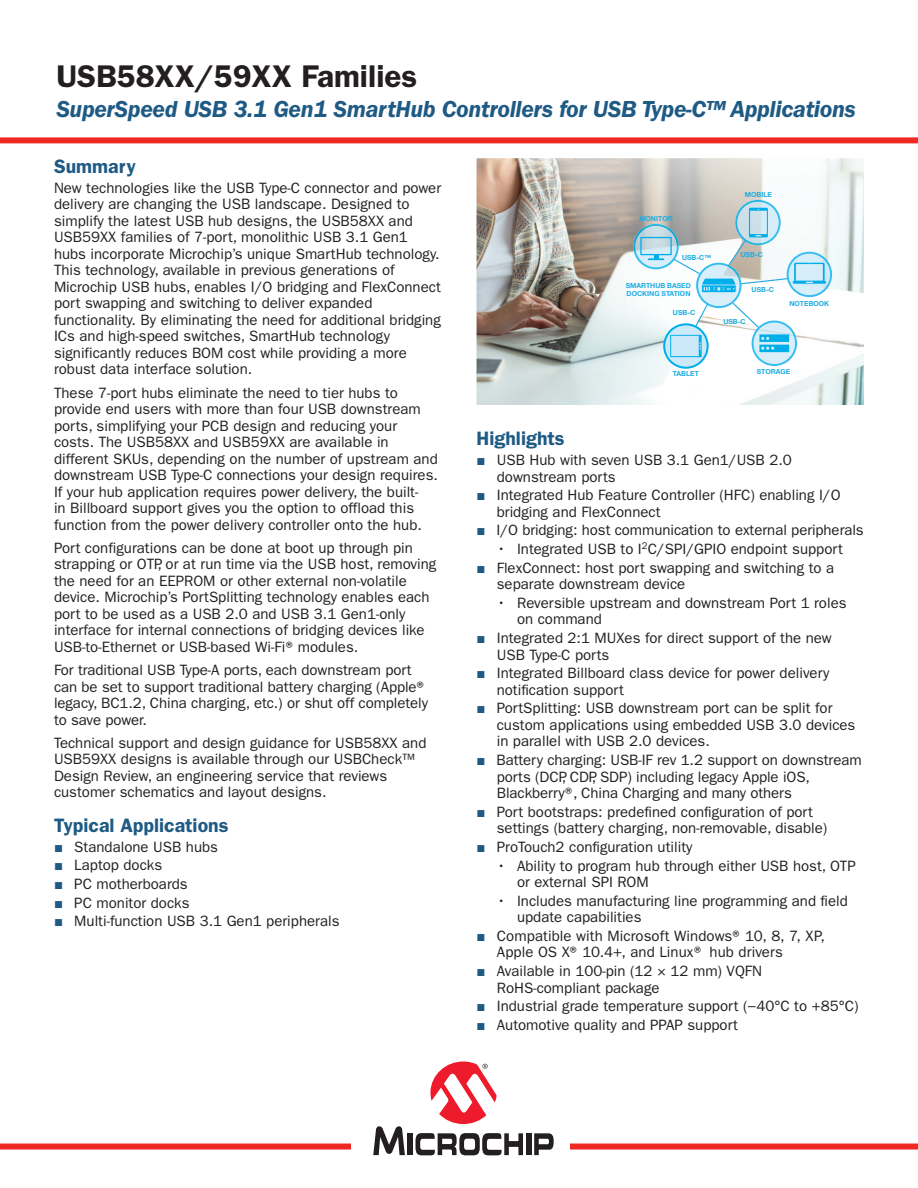
<style>
.page{position:relative;width:918px;height:1188px;background:#fff}
.page>*{position:absolute;margin:0;border:0;box-sizing:border-box;transform-origin:0 0}
.t1{font:600 31.5px "ITC Franklin Gothic Std";color:#231f20}
.t2{font:italic 600 24px "ITC Franklin Gothic Std";letter-spacing:-.015em;color:#1e5a84}
.t3{font:600 19.5px "ITC Franklin Gothic Std";color:#1e5a84}
.t4{font:15px/16.5px "ITC Franklin Gothic Std";color:#231f20}
.t5{font:700 6.9px/8.2px "Helvetica Neue";color:#1dace3}
.s1{font-family:"Arial";color:#1e5a84}
.s2{font-family:"Helvetica Neue";font-style:italic}
</style>
<div class="page">
<div style="left:0;top:137px;width:918px;height:6px;background:#ee2823"></div>
<div style="left:0;top:1144px;width:918px;height:6px;background:#ee2823"></div>
<div style="left:351px;top:1053px;width:219px;height:102px;background:#fff"></div>
<svg style="left:373px;top:1126px;width:32px;height:29px"></svg>
<div style="left:408px;top:1133px;width:5px;height:22px;background:#231f20"></div>
<div style="left:526px;top:1133px;width:5px;height:22px;background:#231f20"></div>
<svg style="left:534px;top:1133px;width:20px;height:22px"></svg>
<svg style="left:416px;top:1133px;width:107px;height:22px"></svg>
<svg style="left:430px;top:1062px;width:67px;height:62px"></svg>
<img style="left:477px;top:158px;width:387px;height:247px">
<img style="left:735px;top:200px;width:46px;height:8px">
<img style="left:696px;top:292px;width:46px;height:16px">
<img style="left:787px;top:252px;width:45px;height:45px">
<img style="left:752px;top:321px;width:45px;height:45px">
<img style="left:633px;top:224px;width:7px;height:45px">
<svg style="left:640px;top:208px;width:186px;height:84px"></svg>
<svg style="left:731px;top:302px;width:58px;height:50px"></svg>
<svg style="left:663px;top:302px;width:46px;height:67px"></svg>
<h1 class="t1" style="left:56px;top:58px;width:362px">USB58XX/59XX Families</h1>
<h2 class="t2" style="left:56px;top:96px;width:801px">SuperSpeed USB 3.1 Gen1 SmartHub Controllers for USB Type-C™ Applications</h2>
<h3 class="t3" style="left:54px;top:155px;width:83px">Summary</h3>
<p class="t4" style="left:54px;top:180px;width:389px">New technologies like the USB Type-C connector and power delivery are changing the USB landscape. Designed to simplify the latest USB hub designs, the USB58XX and USB59XX families of 7-port, monolithic USB 3.1 Gen1 hubs incorporate Microchip’s unique SmartHub technology.<br>This technology, available in previous generations of Microchip USB hubs, enables I/O bridging and FlexConnect port swapping and switching to deliver expanded functionality. By eliminating the need for additional bridging ICs and high-speed switches, SmartHub technology significantly reduces BOM cost while providing a more robust data interface solution.</p>
<p class="t4" style="left:54px;top:384px;width:385px">These 7-port hubs eliminate the need to tier hubs to provide end users with more than four USB downstream ports, simplifying your PCB design and reducing your costs. The USB58XX and USB59XX are available in different SKUs, depending on the number of upstream and downstream USB Type-C connections your design requires.<br>If your hub application requires power delivery, the built-<br>in Billboard support gives you the option to offload this function from the power delivery controller onto the hub.</p>
<p class="t4" style="left:54px;top:540px;width:384px">Port configurations can be done at boot up through pin strapping or OTP, or at run time via the USB host, removing the need for an EEPROM or other external non-volatile device. Microchip’s PortSplitting technology enables each port to be used as a USB 2.0 and USB 3.1 Gen1-only interface for internal connections of bridging devices like USB-to-Ethernet or USB-based Wi-Fi® modules.</p>
<p class="t4" style="left:54px;top:662px;width:376px">For traditional USB Type-A ports, each downstream port can be set to support traditional battery charging (Apple® legacy, BC1.2, China charging, etc.) or shut off completely to save power.</p>
<p class="t4" style="left:54px;top:735px;width:374px">Technical support and design guidance for USB58XX and USB59XX designs is available through our USBCheck™ Design Review, an engineering service that reviews customer schematics and layout designs.</p>
<h3 class="t3" style="left:54px;top:814px;width:176px">Typical Applications</h3>
<p class="t4" style="left:54px;top:838px;width:166px"><span class="s1">■</span> Standalone USB hubs</p>
<p class="t4" style="left:54px;top:857px;width:110px"><span class="s1">■</span> Laptop docks</p>
<p class="t4" style="left:54px;top:876px;width:135px"><span class="s1">■</span> PC motherboards</p>
<p class="t4" style="left:54px;top:894px;width:137px"><span class="s1">■</span> PC monitor docks</p>
<p class="t4" style="left:54px;top:913px;width:287px"><span class="s1">■</span> Multi-function USB 3.1 Gen1 peripherals</p>
<p class="t5" style="left:745px;top:190px;width:29px">MOBILE</p>
<p class="t5" style="left:639px;top:215px;width:35px">MONITOR</p>
<p class="t5" style="left:682px;top:254px;width:31px;rotate:-1deg">USB-C™</p>
<p class="t5" style="left:741px;top:251px;width:24px">USB-C</p>
<p class="t5" style="left:626px;top:282px;width:67px">SMARTHUB BASED<br>DOCKING STATION</p>
<p class="t5" style="left:752px;top:286px;width:24px">USB-C</p>
<p class="t5" style="left:790px;top:299px;width:41px">NOTEBOOK</p>
<p class="t5" style="left:673px;top:309px;width:24px">USB-C</p>
<p class="t5" style="left:723px;top:318px;width:24px">USB-C</p>
<p class="t5" style="left:673px;top:370px;width:27px">TABLET</p>
<p class="t5" style="left:757px;top:368px;width:35px">STORAGE</p>
<h3 class="t3" style="left:477px;top:427px;width:90px">Highlights</h3>
<p class="t4" style="left:497px;top:452px;width:297px;text-indent:-20px"><span class="s1">■</span> USB Hub with seven USB 3.1 Gen1/USB 2.0 downstream ports</p>
<p class="t4" style="left:497px;top:487px;width:345px;text-indent:-20px"><span class="s1">■</span> Integrated Hub Feature Controller (HFC) enabling I/O bridging and FlexConnect</p>
<p class="t4" style="left:477px;top:522px;width:389px"><span class="s1">■</span> I/O bridging: host communication to external peripherals</p>
<p class="t4" style="left:497px;top:541px;width:348px">• Integrated USB to I<sup>2</sup>C/SPI/GPIO endpoint support</p>
<p class="t4" style="left:497px;top:560px;width:339px;text-indent:-20px"><span class="s1">■</span> FlexConnect: host port swapping and switching to a separate downstream device</p>
<p class="t4" style="left:517px;top:595px;width:331px;text-indent:-20px">• Reversible upstream and downstream Port 1 roles on command</p>
<p class="t4" style="left:497px;top:630px;width:336px;text-indent:-20px"><span class="s1">■</span> Integrated 2:1 MUXes for direct support of the new<br>USB Type-C ports</p>
<p class="t4" style="left:497px;top:665px;width:334px;text-indent:-20px"><span class="s1">■</span> Integrated Billboard class device for power delivery notification support</p>
<p class="t4" style="left:497px;top:700px;width:360px;text-indent:-20px"><span class="s1">■</span> PortSplitting: USB downstream port can be split for custom applications using embedded USB 3.0 devices in parallel with USB 2.0 devices.</p>
<p class="t4" style="left:497px;top:752px;width:366px;text-indent:-20px"><span class="s1">■</span> Battery charging: USB-IF rev 1.2 support on downstream ports (DCP, CDP, SDP) including legacy Apple iOS,<br>Blackberry®, China Charging and many others</p>
<p class="t4" style="left:497px;top:803px;width:332px;text-indent:-20px"><span class="s1">■</span> Port bootstraps: predefined configuration of port settings (battery charging, non-removable, disable)</p>
<p class="t4" style="left:477px;top:839px;width:217px"><span class="s1">■</span> ProTouch2 configuration utility</p>
<p class="t4" style="left:517px;top:857px;width:340px;text-indent:-20px">• Ability to program hub through either USB host, OTP or external SPI ROM</p>
<p class="t4" style="left:517px;top:892px;width:332px;text-indent:-20px">• Includes manufacturing line programming and field update capabilities</p>
<p class="t4" style="left:497px;top:928px;width:330px;text-indent:-20px"><span class="s1">■</span> Compatible with Microsoft Windows® 10, 8, 7, XP,<br>Apple OS X® 10.4+, and Linux® hub drivers</p>
<p class="t4" style="left:497px;top:963px;width:267px;text-indent:-20px"><span class="s1">■</span> Available in 100-pin (12 <span class="s2">×</span> 12 mm) VQFN<br>RoHS-compliant package</p>
<p class="t4" style="left:477px;top:998px;width:383px"><span class="s1">■</span> Industrial grade temperature support (−40°C to +85°C)</p>
<p class="t4" style="left:477px;top:1017px;width:263px"><span class="s1">■</span> Automotive quality and PPAP support</p>
</div>
